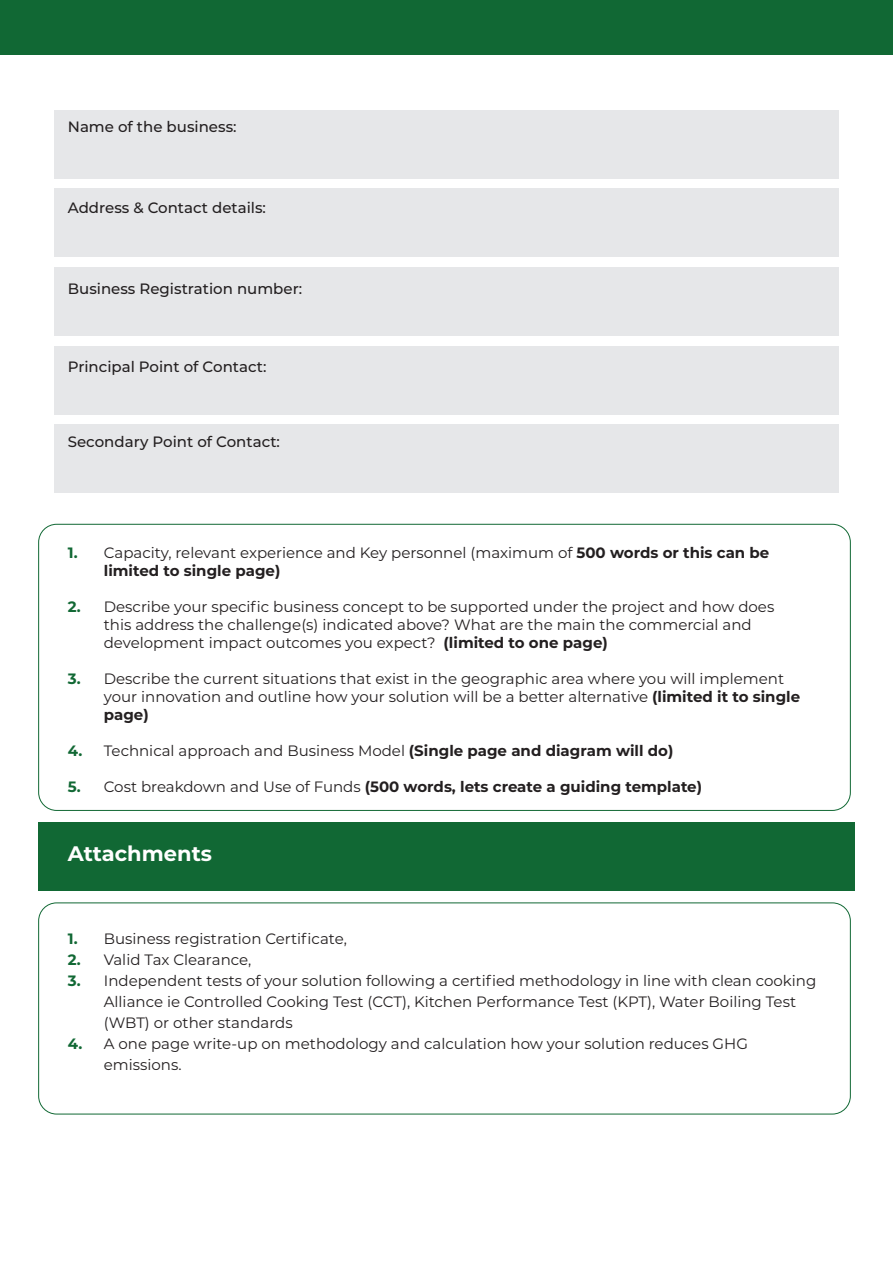
<style>
.page{position:relative;width:893px;height:1263px;background:#fff}
.page>*{position:absolute;margin:0;border:0;box-sizing:border-box;transform-origin:0 0}
.t1{font:700 21px "Montserrat";color:#fff}
.t2{font:15px/18px "Montserrat";color:#231f20}
.t3{font:500 15px "Montserrat";color:#231f20}
.t4{font:700 15px "Montserrat";color:#231f20}
.s1{font-weight:700;color:#116834}
.s2{font-weight:700}
.s3{color:#116834}
.s4{font-weight:400}
</style>
<div class="page">
<div style="left:54px;top:110px;width:785px;height:69px;background:#e6e7e9"></div>
<div style="left:54px;top:189px;width:785px;height:68px;background:#e6e7e9"></div>
<div style="left:54px;top:267px;width:785px;height:69px;background:#e6e7e9"></div>
<div style="left:38px;top:822px;width:817px;height:69px;background:#116834"></div>
<div style="left:0;top:0;width:893px;height:54px;background:#116834"></div>
<div style="left:54px;top:346px;width:785px;height:69px;background:#e6e7e9"></div>
<div style="left:54px;top:424px;width:785px;height:69px;background:#e6e7e9"></div>
<div style="left:38px;top:902px;width:813px;height:212px;border:1px solid #116834;border-radius:18px"></div>
<p class="t3" style="left:68px;top:116px;width:170px">Name of the business:</p>
<p class="t3" style="left:68px;top:197px;width:200px">Address &amp; Contact details:</p>
<p class="t3" style="left:68px;top:278px;width:236px">Business Registration number:</p>
<p class="t3" style="left:68px;top:356px;width:200px">Principal Point of Contact:</p>
<p class="t3" style="left:68px;top:431px;width:214px">Secondary Point of Contact:</p>
<p class="t2" style="left:104px;top:543px;width:667px;text-indent:-36px"><span class="s1">1.</span> Capacity, relevant experience and Key personnel (maximum of <span class="s2">500 words or this can be limited to single page)</span></p>
<p class="t2" style="left:104px;top:597px;width:672px;text-indent:-36px"><span class="s1">2.</span> Describe your specific business concept to be supported under the project and how does this address the challenge(s) indicated above? What are the main the commercial and development impact outcomes you expect? <span class="s2">(limited to one page)</span></p>
<p class="t2" style="left:104px;top:669px;width:698px;text-indent:-36px"><span class="s1">3.</span> Describe the current situations that exist in the geographic area where you will implement your innovation and outline how your solution will be a better alternative <span class="s2">(limited it to single page)</span></p>
<p class="t2" style="left:68px;top:741px;width:607px"><span class="s1">4.</span> Technical approach and Business Model <span class="s2">(Single page and diagram will do)</span></p>
<p class="t4" style="left:68px;top:776px;width:636px"><span class="s3">5.</span> <span class="s4">Cost breakdown and Use of Funds</span> (500 words, lets create a guiding template)</p>
<p class="t1" style="left:68px;top:838px;width:146px">Attachments</p>
<p class="t2" style="left:68px;top:929px;width:281px"><span class="s1">1.</span> Business registration Certificate,</p>
<p class="t2" style="left:68px;top:950px;width:185px"><span class="s1">2.</span> Valid Tax Clearance,</p>
<p class="t2" style="left:104px;top:970px;width:714px;line-height:21px;text-indent:-36px"><span class="s1">3.</span> Independent tests of your solution following a certified methodology in line with clean cooking<br>Alliance ie Controlled Cooking Test (CCT), Kitchen Performance Test (KPT), Water Boiling Test (WBT) or other standards</p>
<p class="t2" style="left:104px;top:1033px;width:646px;line-height:21px;text-indent:-36px"><span class="s1">4.</span> A one page write-up on methodology and calculation how your solution reduces GHG emissions.</p>
</div>
